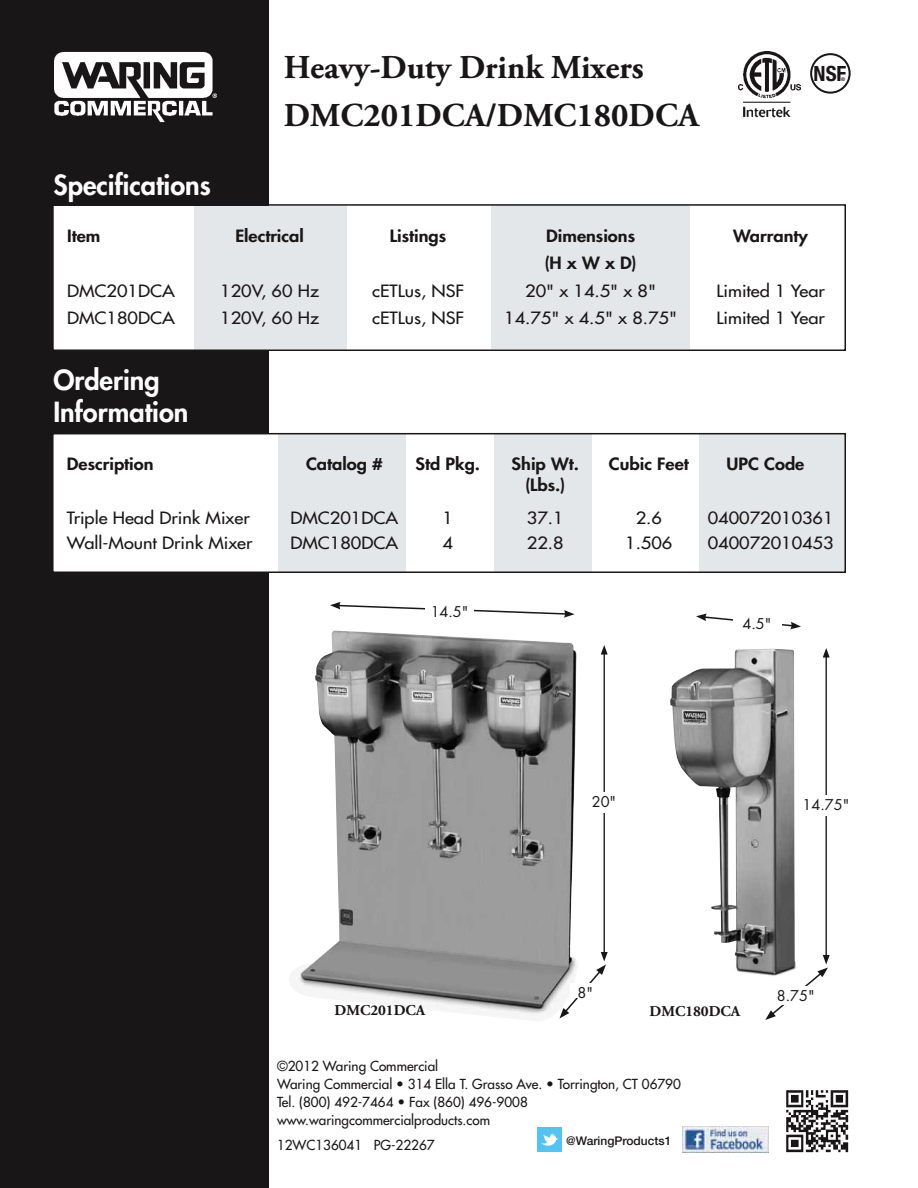
<style>
.page{position:relative;width:918px;height:1188px;background:#fff}
.page>*{position:absolute;margin:0;border:0;box-sizing:border-box;transform-origin:0 0}
.t1{font:700 33.3px/47.7px "Adobe Garamond Pro";color:#191617}
.t2{font:800 27px/31.5px "Futura Std";color:#fff}
.t3{font:700 condensed 21px "Helvetica Neue LT Std";color:#191617}
.t4{font:500 16.5px "Futura Std";color:#191617;scale:1.1 1}
.t5{font:800 16.5px "Futura Std";color:#191617;scale:1.1 1}
.t6{font:700 15px "Adobe Garamond Pro";color:#191617}
.t7{font:14.4px "Futura Std";color:#191617}
.t8{font:500 13.5px/18px "Futura Std";color:#191617}
.t9{font:500 12px "Helvetica Neue LT Std";color:#191617}
.t10{font:700 4.95px "Helvetica Neue LT Std";color:#191617}
</style>
<div class="page">
<div style="left:0;top:0;width:269px;height:1188px;background:#191617"></div>
<div style="left:495px;top:434px;width:97px;height:138px;background:#e4e7e9"></div>
<div style="left:699px;top:434px;width:147px;height:138px;background:#e4e7e9"></div>
<div style="left:54px;top:434px;width:305px;height:138px;background:#fff"></div>
<div style="left:278px;top:434px;width:128px;height:138px;background:#e4e7e9"></div>
<div style="left:52px;top:433px;width:794px;height:140px;border:2px solid #191617"></div>
<div style="left:163px;top:206px;width:183px;height:144px;background:#e4e7e9"></div>
<div style="left:491px;top:205px;width:199px;height:143px;background:#e4e7e9"></div>
<div style="left:53px;top:206px;width:141px;height:144px;background:#fff"></div>
<div style="left:52px;top:204px;width:794px;height:147px;border:2px solid #191617"></div>
<hr style="left:604px;top:652px;width:1px;height:302px;background:#191617">
<svg style="left:601px;top:645px;width:7px;height:10px"></svg>
<svg style="left:589px;top:952px;width:19px;height:31px"></svg>
<img style="left:294px;top:631px;width:284px;height:388px">
<svg style="left:330px;top:602px;width:245px;height:16px"></svg>
<div style="left:579px;top:792px;width:50px;height:20px;background:#fff"></div>
<div style="left:571px;top:983px;width:29px;height:15px;background:#fff"></div>
<div style="left:425px;top:602px;width:49px;height:24px;background:#fff"></div>
<img style="left:670px;top:649px;width:125px;height:326px">
<svg style="left:696px;top:613px;width:105px;height:16px"></svg>
<div style="left:733px;top:614px;width:48px;height:23px;background:#fff"></div>
<hr style="left:826px;top:655px;width:1px;height:302px;background:#191617">
<svg style="left:823px;top:648px;width:7px;height:10px"></svg>
<svg style="left:765px;top:955px;width:65px;height:65px"></svg>
<div style="left:801px;top:795px;width:50px;height:20px;background:#fff"></div>
<div style="left:770px;top:986px;width:52px;height:19px;background:#fff"></div>
<img style="left:683px;top:1127px;width:85px;height:25px">
<div style="left:537px;top:1128px;width:25px;height:24px;background:#51c4f1"></div>
<svg style="left:541px;top:1134px;width:17px;height:12px"></svg>
<img style="left:786px;top:1090px;width:63px;height:63px">
<img style="left:738px;top:51px;width:62px;height:67px">
<div style="left:810px;top:53px;width:41px;height:41px;border:2px solid #191617;border-radius:50%"></div>
<img style="left:54px;top:51px;width:163px;height:72px">
<h1 class="t1" style="left:284px;top:44px;width:416px">Heavy-Duty Drink Mixers<br>DMC201DCA/DMC180DCA</h1>
<p class="t3" style="left:814px;top:61px;width:34px">NSF</p>
<p class="t10" style="left:841px;top:76px;width:6px">®</p>
<h2 class="t2" style="left:54px;top:170px;width:159px">Specifications</h2>
<p class="t5" style="left:67px;top:226px;width:32px">Item</p>
<p class="t5" style="left:235px;top:226px;width:64px">Electrical</p>
<p class="t5" style="left:390px;top:226px;width:53px">Listings</p>
<p class="t5" style="left:546px;top:226px;width:82px">Dimensions</p>
<p class="t5" style="left:733px;top:226px;width:69px">Warranty</p>
<p class="t5" style="left:544px;top:252px;width:86px">(H x W x D)</p>
<p class="t4" style="left:67px;top:281px;width:100px">DMC201DCA</p>
<p class="t4" style="left:220px;top:281px;width:91px">120V, 60 Hz</p>
<p class="t4" style="left:372px;top:281px;width:85px">cETLus, NSF</p>
<p class="t4" style="left:525px;top:281px;width:120px">20" x 14.5" x 8"</p>
<p class="t4" style="left:716px;top:281px;width:100px">Limited 1 Year</p>
<p class="t4" style="left:67px;top:307px;width:100px">DMC180DCA</p>
<p class="t4" style="left:220px;top:307px;width:91px">120V, 60 Hz</p>
<p class="t4" style="left:372px;top:307px;width:85px">cETLus, NSF</p>
<p class="t4" style="left:504px;top:307px;width:159px">14.75" x 4.5" x 8.75"</p>
<p class="t4" style="left:717px;top:307px;width:100px">Limited 1 Year</p>
<h2 class="t2" style="left:53px;top:365px;width:137px">Ordering<br>Information</h2>
<p class="t5" style="left:67px;top:453px;width:80px">Description</p>
<p class="t5" style="left:306px;top:453px;width:71px">Catalog #</p>
<p class="t5" style="left:416px;top:453px;width:60px">Std Pkg.</p>
<p class="t5" style="left:512px;top:453px;width:63px">Ship Wt.</p>
<p class="t5" style="left:609px;top:453px;width:74px">Cubic Feet</p>
<p class="t5" style="left:727px;top:453px;width:72px">UPC Code</p>
<p class="t5" style="left:525px;top:474px;width:38px">(Lbs.)</p>
<p class="t4" style="left:67px;top:508px;width:168px">Triple Head Drink Mixer</p>
<p class="t4" style="left:290px;top:508px;width:100px">DMC201DCA</p>
<p class="t4" style="left:443px;top:508px;width:11px">1</p>
<p class="t4" style="left:527px;top:508px;width:35px">37.1</p>
<p class="t4" style="left:636px;top:508px;width:25px">2.6</p>
<p class="t4" style="left:708px;top:508px;width:116px">040072010361</p>
<p class="t4" style="left:67px;top:533px;width:170px">Wall-Mount Drink Mixer</p>
<p class="t4" style="left:290px;top:533px;width:100px">DMC180DCA</p>
<p class="t4" style="left:443px;top:533px;width:11px">4</p>
<p class="t4" style="left:527px;top:533px;width:35px">22.8</p>
<p class="t4" style="left:625px;top:533px;width:44px">1.506</p>
<p class="t4" style="left:708px;top:533px;width:116px">040072010453</p>
<p class="t7" style="left:431px;top:603px;width:39px">14.5"</p>
<p class="t6" style="left:334px;top:1001px;width:92px">DMC201DCA</p>
<p class="t7" style="left:592px;top:792px;width:26px">20"</p>
<p class="t7" style="left:743px;top:615px;width:30px">4.5"</p>
<p class="t7" style="left:803px;top:795px;width:48px">14.75"</p>
<p class="t7" style="left:578px;top:983px;width:17px">8"</p>
<p class="t6" style="left:650px;top:1002px;width:92px">DMC180DCA</p>
<p class="t7" style="left:777px;top:986px;width:39px">8.75"</p>
<p class="t8" style="left:277px;top:1057px;width:405px">©2012 Waring Commercial<br>Waring Commercial • 314 Ella T. Grasso Ave. • Torrington, CT 06790<br>Tel. (800) 492-7464 • Fax (860) 496-9008 www.waringcommercialproducts.com</p>
<p class="t8" style="left:277px;top:1136px;width:159px">12WC136041 PG-22267</p>
<p class="t9" style="left:566px;top:1134px;width:107px">@WaringProducts1</p>
</div>
